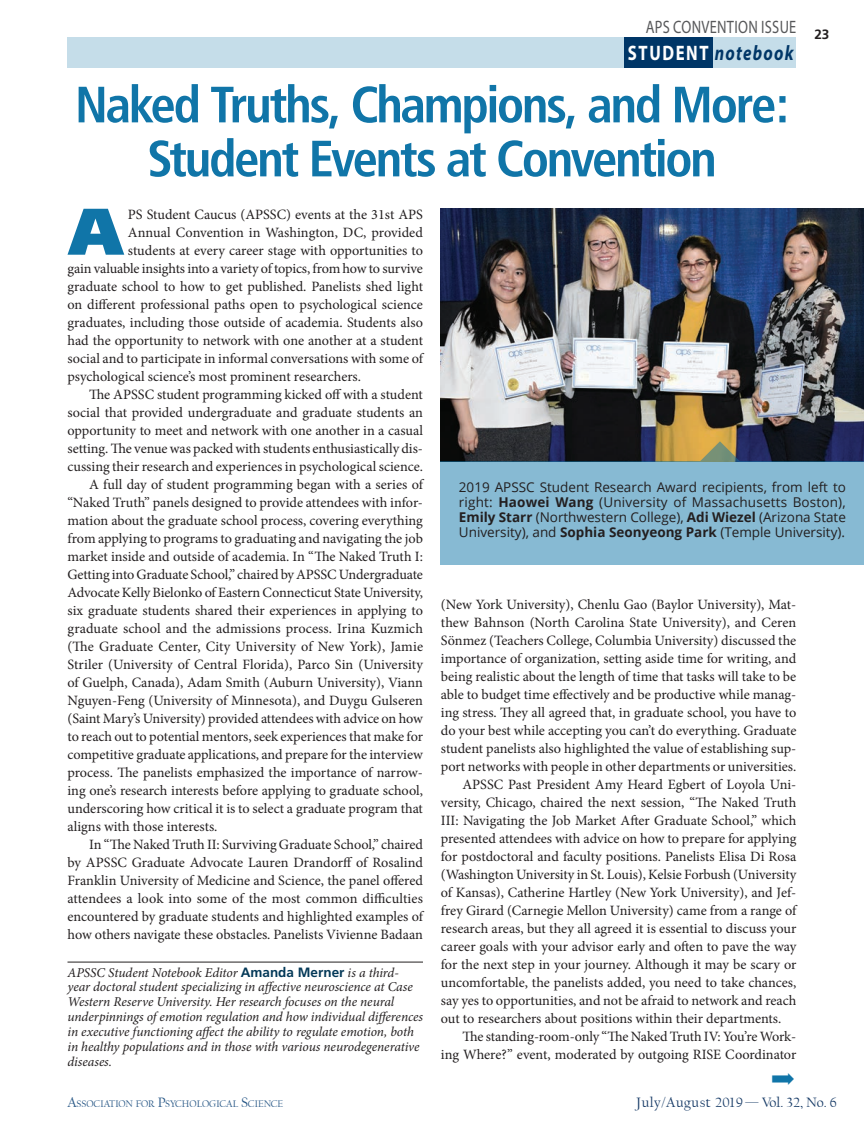
<style>
.page{position:relative;width:864px;height:1134px;background:#fff}
.page>*{position:absolute;margin:0;border:0;box-sizing:border-box;transform-origin:0 0}
.t1{font:900 65.85px "Frutiger";color:#1075a8}
.t2{font:700 condensed 51px/54px "Frutiger";letter-spacing:-.045em;color:#1075a8;text-align:center}
.t3{font:italic 700 21px "Myriad Pro";letter-spacing:.075em;color:#003667;scale:.8 1}
.t4{font:18px "Myriad Pro";letter-spacing:.02em;color:#57585a;scale:.8 1}
.t5{font:14.25px "Minion Pro";letter-spacing:-.005em;color:#231f20}
.t6{font:14.25px "Californian FB";letter-spacing:.04em;color:#153965}
.t7{font:italic 13.5px/15px "Minion Pro";letter-spacing:-.01em;color:#231f20}
.t8{font:13.5px/15px "Open Sans";color:#231f20;text-align:justify}
.t9{font:700 13.5px "Frutiger";color:#231f20}
.t10{font:10.05px "Californian FB";color:#265685}
.s1{font-style:normal;color:#fff}
.s2{font-weight:700}
.s3{font-family:"Frutiger";font-weight:700;font-style:normal;color:#043958}
.s4{font-size:14.25px}
</style>
<div class="page">
<img style="left:441px;top:208px;width:423px;height:253px">
<div style="left:68px;top:37px;width:728px;height:31px;background:#c5dde9"></div>
<div style="left:624px;top:37px;width:89px;height:31px;background:#003667"></div>
<svg style="left:697px;top:441px;width:46px;height:20px"></svg>
<div style="left:441px;top:461px;width:423px;height:104px;background:#87bad3"></div>
<hr style="left:68px;top:962px;width:355px;height:1px;background:#231f20">
<p class="t4" style="left:646px;top:16px;width:190px">APS CONVENTION ISSUE</p>
<h3 class="t3" style="left:628px;top:39px;width:209px"><span class="s1">STUDENT</span> notebook</h3>
<h2 class="t2" style="left:75px;top:78px;width:716px">Naked Truths, Champions, and More:<br>Student Events at Convention</h2>
<h1 class="t1" style="left:68px;top:191px;width:56px">A</h1>
<p class="t5" style="left:128px;top:205px;width:297px">PS Student Caucus (APSSC) events at the 31st APS</p>
<p class="t9" style="left:814px;top:26px;width:17px">23</p>
<p class="t5" style="left:128px;top:223px;width:297px">Annual Convention in Washington, DC, provided</p>
<p class="t5" style="left:128px;top:241px;width:297px">students at every career stage with opportunities to</p>
<p class="t5" style="left:68px;top:259px;width:357px">gain valuable insights into a variety of topics, from how to survive</p>
<p class="t5" style="left:68px;top:277px;width:357px">graduate school to how to get published. Panelists shed light</p>
<p class="t5" style="left:68px;top:295px;width:357px">on different professional paths open to psychological science</p>
<p class="t5" style="left:68px;top:313px;width:357px">graduates, including those outside of academia. Students also</p>
<p class="t5" style="left:68px;top:331px;width:357px">had the opportunity to network with one another at a student</p>
<p class="t5" style="left:68px;top:349px;width:357px">social and to participate in informal conversations with some of</p>
<p class="t5" style="left:68px;top:367px;width:295px">psychological science’s most prominent researchers.</p>
<p class="t5" style="left:89px;top:385px;width:335px">The APSSC student programming kicked off with a student</p>
<p class="t5" style="left:68px;top:403px;width:357px">social that provided undergraduate and graduate students an</p>
<p class="t5" style="left:68px;top:421px;width:357px">opportunity to meet and network with one another in a casual</p>
<p class="t5" style="left:68px;top:439px;width:357px">setting. The venue was packed with students enthusiastically dis-</p>
<p class="t5" style="left:68px;top:457px;width:357px">cussing their research and experiences in psychological science.</p>
<p class="t5" style="left:89px;top:475px;width:335px">A full day of student programming began with a series of</p>
<p class="t5" style="left:68px;top:493px;width:357px">“Naked Truth” panels designed to provide attendees with infor-</p>
<p class="t5" style="left:68px;top:511px;width:357px">mation about the graduate school process, covering everything</p>
<p class="t5" style="left:68px;top:529px;width:357px">from applying to programs to graduating and navigating the job</p>
<p class="t5" style="left:68px;top:547px;width:357px">market inside and outside of academia. In “The Naked Truth I:</p>
<p class="t5" style="left:68px;top:565px;width:357px">Getting into Graduate School,” chaired by APSSC Undergraduate</p>
<p class="t5" style="left:68px;top:583px;width:357px">Advocate Kelly Bielonko of Eastern Connecticut State University,</p>
<p class="t5" style="left:68px;top:601px;width:357px">six graduate students shared their experiences in applying to</p>
<p class="t5" style="left:68px;top:619px;width:357px">graduate school and the admissions process. Irina Kuzmich</p>
<p class="t5" style="left:68px;top:637px;width:357px">(The Graduate Center, City University of New York), Jamie</p>
<p class="t5" style="left:68px;top:655px;width:357px">Striler (University of Central Florida), Parco Sin (University</p>
<p class="t5" style="left:68px;top:673px;width:357px">of Guelph, Canada), Adam Smith (Auburn University), Viann</p>
<p class="t5" style="left:68px;top:691px;width:357px">Nguyen-Feng (University of Minnesota), and Duygu Gulseren</p>
<p class="t5" style="left:68px;top:709px;width:357px">(Saint Mary’s University) provided attendees with advice on how</p>
<p class="t5" style="left:68px;top:727px;width:357px">to reach out to potential mentors, seek experiences that make for</p>
<p class="t5" style="left:68px;top:745px;width:357px">competitive graduate applications, and prepare for the interview</p>
<p class="t5" style="left:68px;top:763px;width:357px">process. The panelists emphasized the importance of narrow-</p>
<p class="t5" style="left:68px;top:781px;width:357px">ing one’s research interests before applying to graduate school,</p>
<p class="t5" style="left:68px;top:799px;width:357px">underscoring how critical it is to select a graduate program that</p>
<p class="t5" style="left:68px;top:817px;width:152px">aligns with those interests.</p>
<p class="t5" style="left:89px;top:835px;width:335px">In “The Naked Truth II: Surviving Graduate School,” chaired</p>
<p class="t5" style="left:68px;top:853px;width:357px">by APSSC Graduate Advocate Lauren Drandorff of Rosalind</p>
<p class="t5" style="left:68px;top:871px;width:357px">Franklin University of Medicine and Science, the panel offered</p>
<p class="t5" style="left:68px;top:889px;width:357px">attendees a look into some of the most common difficulties</p>
<p class="t5" style="left:68px;top:907px;width:357px">encountered by graduate students and highlighted examples of</p>
<p class="t5" style="left:68px;top:925px;width:357px">how others navigate these obstacles. Panelists Vivienne Badaan</p>
<p class="t8" style="left:459px;top:479px;width:389px">2019 APSSC Student Research Award recipients, from left to right: <span class="s2">Haowei Wang</span> (University of Massachusetts Boston), <span class="s2">Emily Starr</span> (Northwestern College), <span class="s2">Adi Wiezel</span> (Arizona State University), and <span class="s2">Sophia Seonyeong Park</span> (Temple University).</p>
<p class="t5" style="left:441px;top:595px;width:357px">(New York University), Chenlu Gao (Baylor University), Mat-</p>
<p class="t5" style="left:441px;top:613px;width:357px">thew Bahnson (North Carolina State University), and Ceren</p>
<p class="t5" style="left:441px;top:631px;width:357px">Sönmez (Teachers College, Columbia University) discussed the</p>
<p class="t5" style="left:441px;top:649px;width:357px">importance of organization, setting aside time for writing, and</p>
<p class="t5" style="left:441px;top:667px;width:357px">being realistic about the length of time that tasks will take to be</p>
<p class="t5" style="left:441px;top:685px;width:357px">able to budget time effectively and be productive while manag-</p>
<p class="t5" style="left:441px;top:703px;width:357px">ing stress. They all agreed that, in graduate school, you have to</p>
<p class="t5" style="left:441px;top:721px;width:357px">do your best while accepting you can’t do everything. Graduate</p>
<p class="t5" style="left:441px;top:739px;width:357px">student panelists also highlighted the value of establishing sup-</p>
<p class="t5" style="left:441px;top:757px;width:357px">port networks with people in other departments or universities.</p>
<p class="t5" style="left:462px;top:775px;width:335px">APSSC Past President Amy Heard Egbert of Loyola Uni-</p>
<p class="t5" style="left:441px;top:793px;width:357px">versity, Chicago, chaired the next session, “The Naked Truth</p>
<p class="t5" style="left:441px;top:811px;width:357px">III: Navigating the Job Market After Graduate School,” which</p>
<p class="t5" style="left:441px;top:829px;width:357px">presented attendees with advice on how to prepare for applying</p>
<p class="t5" style="left:441px;top:847px;width:357px">for postdoctoral and faculty positions. Panelists Elisa Di Rosa</p>
<p class="t5" style="left:441px;top:865px;width:357px">(Washington University in St. Louis), Kelsie Forbush (University</p>
<p class="t5" style="left:441px;top:883px;width:357px">of Kansas), Catherine Hartley (New York University), and Jef-</p>
<p class="t5" style="left:441px;top:901px;width:357px">frey Girard (Carnegie Mellon University) came from a range of</p>
<p class="t5" style="left:441px;top:919px;width:357px">research areas, but they all agreed it is essential to discuss your</p>
<p class="t5" style="left:441px;top:937px;width:357px">career goals with your advisor early and often to pave the way</p>
<p class="t5" style="left:441px;top:955px;width:357px">for the next step in your journey. Although it may be scary or</p>
<p class="t5" style="left:441px;top:973px;width:357px">uncomfortable, the panelists added, you need to take chances,</p>
<p class="t5" style="left:441px;top:991px;width:357px">say yes to opportunities, and not be afraid to network and reach</p>
<p class="t5" style="left:441px;top:1009px;width:342px">out to researchers about positions within their departments.</p>
<p class="t5" style="left:462px;top:1027px;width:335px">The standing-room-only “The Naked Truth IV: You’re Work-</p>
<p class="t5" style="left:441px;top:1045px;width:357px">ing Where?” event, moderated by outgoing RISE Coordinator</p>
<p class="t7" style="left:68px;top:965px;width:357px">APSSC Student Notebook Editor <span class="s3">Amanda Merner</span> is a third&shy;year doctoral student specializing in affective neuroscience at Case Western Reserve University. Her research focuses on the neural underpinnings of emotion regulation and how individual differences in executive functioning affect the ability to regulate emotion, both in healthy populations and in those with various neurodegenerative diseases.</p>
<p class="t10" style="left:68px;top:1098px;width:217px"><span class="s4">A</span>SSOCIATION FOR <span class="s4">P</span>SYCHOLOGICAL <span class="s4">S</span>CIENCE</p>
<p class="t6" style="left:636px;top:1094px;width:202px">July/August 2019 — Vol. 32, No. 6</p>
</div>
